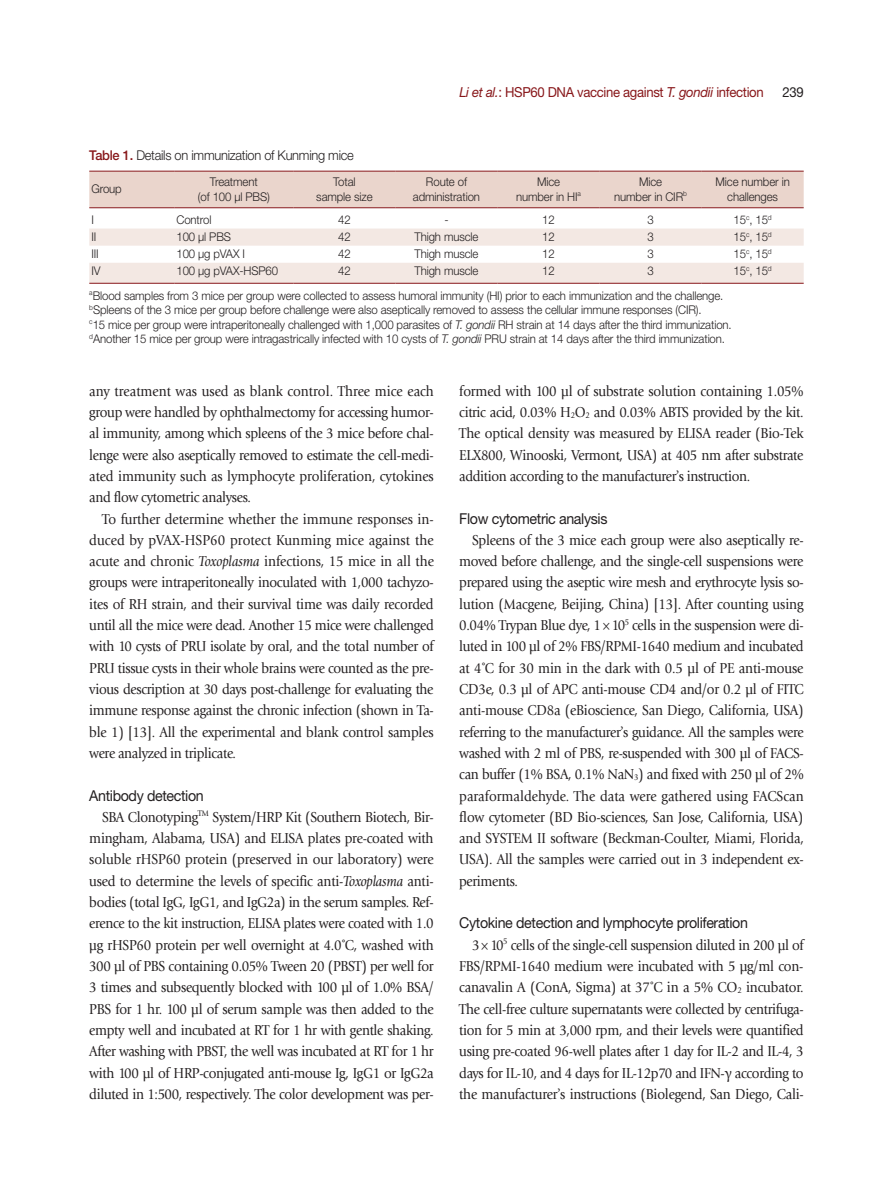
<style>
.page{position:relative;width:893px;height:1191px;background:#fff}
.page>*{position:absolute;margin:0;border:0;box-sizing:border-box;transform-origin:0 0}
.t1{font:15px/21.3px "Giovanni Std";letter-spacing:-.025em;color:#231f20;text-align:justify;scale:.9 1}
.t2{font:15px "Helvetica Neue LT Std";letter-spacing:-.025em;color:#231f20;scale:.95 1}
.t3{font:13.8px "Helvetica Neue LT Std";letter-spacing:-.025em;color:#88181b;scale:.95 1}
.t4{font:13.8px "Helvetica Neue LT Std";color:#231f20;scale:.95 1}
.t5{font:300 13.5px "Helvetica Neue LT Std";letter-spacing:-.02em;color:#231f20;scale:.95 1}
.t6{font:300 12px/14.4px "Helvetica Neue LT Std";letter-spacing:-.01em;color:#231f20;text-align:center;scale:.95 1}
.s1{font-style:italic}
.s2{font-weight:500;color:#88181b}
.s3{font-size:8.7px}
.s4{font-family:"Minion Pro"}
.s5{font-family:"Minion Pro";font-size:15.75px}
</style>
<div class="page">
<svg style="left:89px;top:172px;width:715px;height:111px"></svg>
<hr style="left:89px;top:171px;width:85px;height:1px;background:#88181b">
<hr style="left:174px;top:171px;width:119px;height:1px;background:#88181b">
<hr style="left:293px;top:171px;width:102px;height:1px;background:#88181b">
<hr style="left:395px;top:171px;width:102px;height:1px;background:#88181b">
<hr style="left:497px;top:171px;width:103px;height:1px;background:#88181b">
<hr style="left:600px;top:171px;width:102px;height:1px;background:#88181b">
<hr style="left:702px;top:171px;width:102px;height:1px;background:#88181b">
<hr style="left:89px;top:207px;width:85px;height:1px;background:#88181b">
<hr style="left:174px;top:207px;width:119px;height:1px;background:#88181b">
<hr style="left:293px;top:207px;width:102px;height:1px;background:#88181b">
<hr style="left:395px;top:207px;width:102px;height:1px;background:#88181b">
<hr style="left:497px;top:207px;width:103px;height:1px;background:#88181b">
<hr style="left:600px;top:207px;width:102px;height:1px;background:#88181b">
<hr style="left:702px;top:207px;width:102px;height:1px;background:#88181b">
<hr style="left:89px;top:283px;width:85px;height:1px;background:#88181b">
<hr style="left:174px;top:283px;width:119px;height:1px;background:#88181b">
<hr style="left:293px;top:283px;width:102px;height:1px;background:#88181b">
<hr style="left:395px;top:283px;width:102px;height:1px;background:#88181b">
<hr style="left:497px;top:283px;width:103px;height:1px;background:#88181b">
<hr style="left:600px;top:283px;width:102px;height:1px;background:#88181b">
<hr style="left:702px;top:283px;width:102px;height:1px;background:#88181b">
<p class="t3" style="left:459px;top:83px;width:322px"><span class="s1">Li et al.</span>: HSP60 DNA vaccine against <span class="s1">T. gondii</span> infection</p>
<p class="t4" style="left:782px;top:83px;width:24px">239</p>
<p class="t5" style="left:89px;top:147px;width:280px"><span class="s2">Table 1.</span> Details on immunization of Kunming mice</p>
<p class="t6" style="left:91px;top:182px;width:33px">Group</p>
<p class="t6" style="left:198px;top:174px;width:77px">Treatment<br>(of 100 μl PBS)</p>
<p class="t6" style="left:316px;top:174px;width:61px">Total sample size</p>
<p class="t6" style="left:413px;top:174px;width:72px">Route of administration</p>
<p class="t6" style="left:516px;top:174px;width:70px">Mice<br>number in HI<sup>a</sup></p>
<p class="t6" style="left:614px;top:174px;width:78px">Mice<br>number in CIR<sup>b</sup></p>
<p class="t6" style="left:715px;top:174px;width:80px">Mice number in challenges</p>
<p class="t6" style="left:91px;top:212px;width:4px">I</p>
<p class="t6" style="left:176px;top:212px;width:38px">Control</p>
<p class="t6" style="left:338px;top:212px;width:15px">42</p>
<p class="t6" style="left:444px;top:212px;width:6px">-</p>
<p class="t6" style="left:542px;top:212px;width:15px">12</p>
<p class="t6" style="left:647px;top:212px;width:8px">3</p>
<p class="t6" style="left:734px;top:212px;width:42px">15<sup>c</sup>, 15<sup>d</sup></p>
<p class="t6" style="left:91px;top:229px;width:7px">II</p>
<p class="t6" style="left:176px;top:229px;width:59px">100 μl PBS</p>
<p class="t6" style="left:338px;top:229px;width:15px">42</p>
<p class="t6" style="left:414px;top:229px;width:69px">Thigh muscle</p>
<p class="t6" style="left:542px;top:229px;width:15px">12</p>
<p class="t6" style="left:647px;top:229px;width:8px">3</p>
<p class="t6" style="left:734px;top:229px;width:42px">15<sup>c</sup>, 15<sup>d</sup></p>
<p class="t6" style="left:91px;top:246px;width:9px">III</p>
<p class="t6" style="left:176px;top:246px;width:74px">100 μg pVAX I</p>
<p class="t6" style="left:338px;top:246px;width:15px">42</p>
<p class="t6" style="left:414px;top:246px;width:69px">Thigh muscle</p>
<p class="t6" style="left:542px;top:246px;width:15px">12</p>
<p class="t6" style="left:647px;top:246px;width:8px">3</p>
<p class="t6" style="left:734px;top:246px;width:42px">15<sup>c</sup>, 15<sup>d</sup></p>
<p class="t6" style="left:91px;top:263px;width:11px">IV</p>
<p class="t6" style="left:176px;top:263px;width:109px">100 μg pVAX-HSP60</p>
<p class="t6" style="left:338px;top:263px;width:15px">42</p>
<p class="t6" style="left:414px;top:263px;width:69px">Thigh muscle</p>
<p class="t6" style="left:542px;top:263px;width:15px">12</p>
<p class="t6" style="left:647px;top:263px;width:8px">3</p>
<p class="t6" style="left:734px;top:263px;width:42px">15<sup>c</sup>, 15<sup>d</sup></p>
<p class="t6" style="left:89px;top:288px;width:678px;text-align:left"><sup>a</sup>Blood samples from 3 mice per group were collected to assess humoral immunity (HI) prior to each immunization and the challenge. <sup>b</sup>Spleens of the 3 mice per group before challenge were also aseptically removed to assess the cellular immune responses (CIR).<br><sup>c</sup>15 mice per group were intraperitoneally challenged with 1,000 parasites of <span class="s1">T. gondii</span> RH strain at 14 days after the third immunization. <sup>d</sup>Another 15 mice per group were intragastrically infected with 10 cysts of <span class="s1">T. gondii</span> PRU strain at 14 days after the third immunization.</p>
<p class="t1" style="left:89px;top:380px;width:384px">any treatment was used as blank control. Three mice each group were handled by ophthalmectomy for accessing humor&shy;al immunity, among which spleens of the 3 mice before chal&shy;lenge were also aseptically removed to estimate the cell-medi&shy;ated immunity such as lymphocyte proliferation, cytokines and flow cytometric analyses.</p>
<p class="t1" style="left:89px;top:508px;width:384px;text-indent:13px">To further determine whether the immune responses in&shy;duced by pVAX-HSP60 protect Kunming mice against the acute and chronic <span class="s1">Toxoplasma</span> infections, 15 mice in all the groups were intraperitoneally inoculated with 1,000 tachyzo&shy;ites of RH strain, and their survival time was daily recorded until all the mice were dead. Another 15 mice were challenged with 10 cysts of PRU isolate by oral, and the total number of PRU tissue cysts in their whole brains were counted as the pre&shy;vious description at 30 days post-challenge for evaluating the immune response against the chronic infection (shown in Ta&shy;ble 1) [13]. All the experimental and blank control samples were analyzed in triplicate.</p>
<p class="t2" style="left:89px;top:786px;width:122px">Antibody detection</p>
<p class="t1" style="left:89px;top:806px;width:384px;text-indent:13px">SBA Clonotyping<sup>TM</sup> System/HRP Kit (Southern Biotech, Bir&shy;mingham, Alabama, USA) and ELISA plates pre-coated with soluble rHSP60 protein (preserved in our laboratory) were used to determine the levels of specific anti-<span class="s1">Toxoplasma</span> anti&shy;bodies (total IgG, IgG1, and IgG2a) in the serum samples. Ref&shy;erence to the kit instruction, ELISA plates were coated with 1.0 μg rHSP60 protein per well overnight at 4.0˚C, washed with 300 μl of PBS containing 0.05% Tween 20 (PBST) per well for 3 times and subsequently blocked with 100 μl of 1.0% BSA/ PBS for 1 hr. 100 μl of serum sample was then added to the empty well and incubated at RT for 1 hr with gentle shaking.<br>After washing with PBST, the well was incubated at RT for 1 hr with 100 μl of HRP-conjugated anti-mouse Ig, IgG1 or IgG2a diluted in 1:500, respectively. The color development was per-</p>
<p class="t1" style="left:459px;top:380px;width:384px">formed with 100 μl of substrate solution containing 1.05% citric acid, 0.03% H<span class="s3">2</span>O<span class="s3">2</span> and 0.03% ABTS provided by the kit.<br>The optical density was measured by ELISA reader (Bio-Tek ELX800, Winooski, Vermont, USA) at 405 nm after substrate addition according to the manufacturer<span class="s4">’</span>s instruction.</p>
<p class="t2" style="left:459px;top:509px;width:158px">Flow cytometric analysis</p>
<p class="t1" style="left:459px;top:529px;width:384px;text-indent:13px">Spleens of the 3 mice each group were also aseptically re&shy;moved before challenge, and the single-cell suspensions were prepared using the aseptic wire mesh and erythrocyte lysis so&shy;lution (Macgene, Beijing, China) [13]. After counting using 0.04% Trypan Blue dye, 1<span class="s4">×</span>10<sup>5</sup> cells in the suspension were di&shy;luted in 100 μl of 2% FBS/RPMI-1640 medium and incubated at 4˚C for 30 min in the dark with 0.5 μl of PE anti-mouse CD3e, 0.3 μl of APC anti-mouse CD4 and/or 0.2 μl of FITC anti-mouse CD8a (eBioscience, San Diego, California, USA) referring to the manufacturer<span class="s4">’</span>s guidance. All the samples were washed with 2 ml of PBS, re-suspended with 300 μl of FACS&shy;can buffer (1% BSA, 0.1% NaN<span class="s3">3</span>) and fixed with 250 μl of 2% paraformaldehyde. The data were gathered using FACScan flow cytometer (BD Bio-sciences, San Jose, California, USA) and SYSTEM II software (Beckman-Coulter, Miami, Florida, USA). All the samples were carried out in 3 independent ex&shy;periments.</p>
<p class="t2" style="left:459px;top:914px;width:305px">Cytokine detection and lymphocyte proliferation</p>
<p class="t1" style="left:459px;top:934px;width:384px;text-indent:13px">3<span class="s4">×</span>10<sup>5</sup> cells of the single-cell suspension diluted in 200 μl of FBS/RPMI-1640 medium were incubated with 5 µg/ml con&shy;canavalin A (ConA, Sigma) at 37˚C in a 5% CO<span class="s3">2</span> incubator.<br>The cell-free culture supernatants were collected by centrifuga&shy;tion for 5 min at 3,000 rpm, and their levels were quantified using pre-coated 96-well plates after 1 day for IL-2 and IL-4, 3 days for IL-10, and 4 days for IL-12p70 and IFN-<span class="s5">γ</span> according to the manufacturer<span class="s4">’</span>s instructions (Biolegend, San Diego, Cali-</p>
</div>
